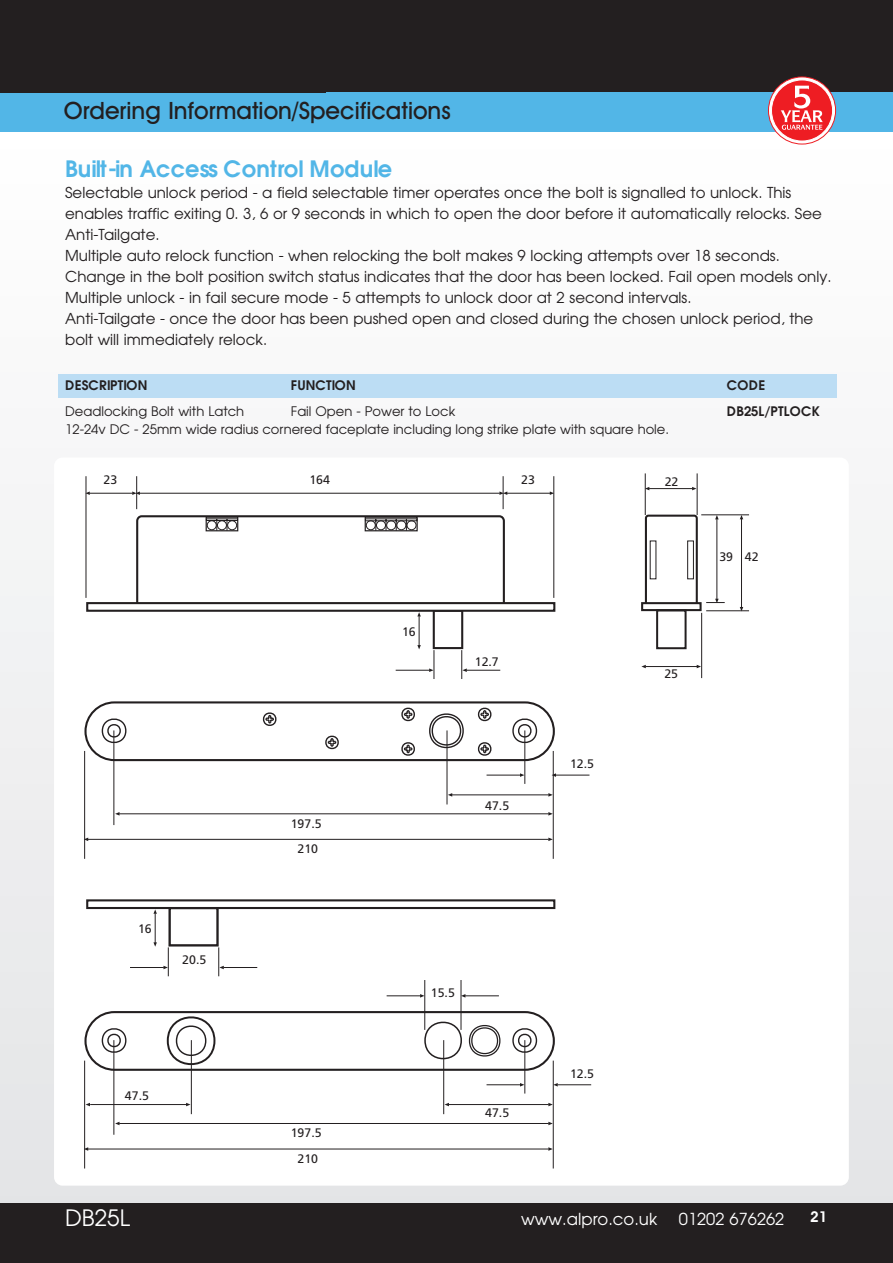
<style>
.page{position:relative;width:893px;height:1263px;background:#fff}
.page>*{position:absolute;margin:0;border:0;box-sizing:border-box;transform-origin:0 0}
.t1{font:500 24px "Avant Garde IT Cby BT";color:#231f20}
.t2{font:600 22.5px "Avant Garde";color:#52b6e7}
.t3{font:22.5px "Avant Garde";color:#fff}
.t4{font:16.5px "Avant Garde";color:#fff}
.t5{font:15px/21px "Avant Garde";color:#231f20}
.t6{font:600 15px "Avant Garde IT Cby BT";color:#fff}
.t7{font:13.2px "Avant Garde";color:#231f20}
.t8{font:600 13.2px "Avant Garde";letter-spacing:.02em;color:#231f20}
.t9{font:12.3px "Frutiger";color:#231f20}
</style>
<div class="page">
<div style="left:0;top:136px;width:893px;height:1127px;background:linear-gradient(to bottom,#fefefe,#e2e3e5)"></div>
<div style="left:0;top:1203px;width:893px;height:60px;background:#231f20"></div>
<div style="left:0;top:0;width:893px;height:93px;background:#231f20"></div>
<div style="left:0;top:93px;width:893px;height:39px;background:#52b6e7"></div>
<div style="left:54px;top:457px;width:795px;height:728px;background:#fff;border-radius:9px"></div>
<hr style="left:466px;top:670px;width:34px;height:1px;background:#231f20">
<svg style="left:461px;top:650px;width:6px;height:29px"></svg>
<hr style="left:396px;top:670px;width:33px;height:1px;background:#231f20">
<svg style="left:429px;top:650px;width:6px;height:29px"></svg>
<div style="left:433px;top:610px;width:30px;height:39px;border:2px solid #231f20"></div>
<div style="left:136px;top:515px;width:369px;height:95px;border:2px solid #231f20;border-radius:5px"></div>
<div style="left:87px;top:603px;width:467px;height:8px;background:#fff"></div>
<div style="left:86px;top:602px;width:469px;height:10px;border:2px solid #231f20"></div>
<hr style="left:140px;top:493px;width:360px;height:1px;background:#231f20">
<hr style="left:419px;top:616px;width:1px;height:30px;background:#231f20">
<hr style="left:223px;top:967px;width:34px;height:1px;background:#231f20">
<svg style="left:218px;top:947px;width:6px;height:29px"></svg>
<hr style="left:130px;top:967px;width:34px;height:1px;background:#231f20">
<svg style="left:163px;top:947px;width:6px;height:29px"></svg>
<div style="left:168px;top:907px;width:51px;height:39px;border:2px solid #231f20"></div>
<div style="left:86px;top:899px;width:469px;height:10px;border:2px solid #231f20"></div>
<hr style="left:155px;top:913px;width:1px;height:30px;background:#231f20">
<svg style="left:153px;top:942px;width:4px;height:5px"></svg>
<svg style="left:153px;top:909px;width:4px;height:5px"></svg>
<hr style="left:503px;top:476px;width:1px;height:33px;background:#231f20">
<hr style="left:553px;top:476px;width:1px;height:122px;background:#231f20">
<hr style="left:136px;top:476px;width:1px;height:33px;background:#231f20">
<hr style="left:86px;top:476px;width:1px;height:122px;background:#231f20">
<hr style="left:89px;top:493px;width:44px;height:1px;background:#231f20">
<svg style="left:85px;top:491px;width:5px;height:4px"></svg>
<svg style="left:132px;top:491px;width:8px;height:4px"></svg>
<hr style="left:507px;top:493px;width:43px;height:1px;background:#231f20">
<svg style="left:499px;top:491px;width:8px;height:4px"></svg>
<svg style="left:550px;top:491px;width:4px;height:4px"></svg>
<div style="left:365px;top:516px;width:53px;height:15px;border:1px solid #231f20"></div>
<svg style="left:365px;top:521px;width:52px;height:10px"></svg>
<div style="left:365px;top:518px;width:52px;height:3px;border:1px solid #231f20"></div>
<div style="left:206px;top:516px;width:32px;height:15px;border:1px solid #231f20"></div>
<svg style="left:206px;top:521px;width:32px;height:10px"></svg>
<div style="left:206px;top:518px;width:32px;height:3px;border:1px solid #231f20"></div>
<div style="left:645px;top:515px;width:53px;height:92px;border:2px solid #231f20;border-radius:3px"></div>
<div style="left:642px;top:603px;width:59px;height:7px;background:#fff"></div>
<div style="left:641px;top:602px;width:61px;height:9px;border:2px solid #231f20"></div>
<hr style="left:741px;top:519px;width:1px;height:88px;background:#231f20">
<svg style="left:740px;top:515px;width:3px;height:4px"></svg>
<hr style="left:717px;top:519px;width:1px;height:80px;background:#231f20">
<svg style="left:715px;top:515px;width:4px;height:4px"></svg>
<hr style="left:645px;top:666px;width:52px;height:1px;background:#231f20">
<hr style="left:649px;top:488px;width:43px;height:1px;background:#231f20">
<hr style="left:701px;top:514px;width:48px;height:1px;background:#231f20">
<hr style="left:645px;top:473px;width:1px;height:42px;background:#231f20">
<hr style="left:701px;top:613px;width:1px;height:65px;background:#231f20">
<hr style="left:706px;top:610px;width:43px;height:1px;background:#231f20">
<svg style="left:706px;top:599px;width:19px;height:4px"></svg>
<div style="left:656px;top:609px;width:31px;height:40px;border:2px solid #231f20"></div>
<hr style="left:697px;top:473px;width:1px;height:42px;background:#231f20">
<svg style="left:649px;top:540px;width:45px;height:40px"></svg>
<div style="left:84px;top:701px;width:471px;height:60px;border:2px solid #231f20;border-radius:29px"></div>
<hr style="left:88px;top:839px;width:461px;height:1px;background:#231f20">
<svg style="left:548px;top:837px;width:5px;height:4px"></svg>
<svg style="left:101px;top:706px;width:437px;height:51px"></svg>
<hr style="left:119px;top:813px;width:430px;height:1px;background:#231f20">
<hr style="left:84px;top:751px;width:1px;height:108px;background:#231f20">
<hr style="left:553px;top:751px;width:1px;height:108px;background:#231f20">
<hr style="left:114px;top:730px;width:1px;height:95px;background:#231f20">
<hr style="left:524px;top:730px;width:1px;height:54px;background:#231f20">
<hr style="left:447px;top:730px;width:1px;height:74px;background:#231f20">
<svg style="left:548px;top:812px;width:5px;height:3px"></svg>
<svg style="left:115px;top:812px;width:5px;height:3px"></svg>
<hr style="left:452px;top:794px;width:97px;height:1px;background:#231f20">
<svg style="left:548px;top:793px;width:5px;height:4px"></svg>
<hr style="left:556px;top:775px;width:33px;height:1px;background:#231f20">
<svg style="left:552px;top:773px;width:4px;height:4px"></svg>
<hr style="left:487px;top:775px;width:33px;height:1px;background:#231f20">
<svg style="left:520px;top:773px;width:4px;height:4px"></svg>
<hr style="left:88px;top:1149px;width:461px;height:1px;background:#231f20">
<svg style="left:548px;top:1147px;width:5px;height:4px"></svg>
<svg style="left:85px;top:1147px;width:3px;height:4px"></svg>
<hr style="left:443px;top:1040px;width:1px;height:74px;background:#231f20">
<hr style="left:424px;top:980px;width:1px;height:50px;background:#231f20">
<hr style="left:461px;top:980px;width:1px;height:50px;background:#231f20">
<hr style="left:524px;top:1040px;width:1px;height:53px;background:#231f20">
<hr style="left:114px;top:1040px;width:1px;height:95px;background:#231f20">
<hr style="left:553px;top:1060px;width:1px;height:108px;background:#231f20">
<hr style="left:84px;top:1060px;width:1px;height:108px;background:#231f20">
<hr style="left:119px;top:1123px;width:430px;height:1px;background:#231f20">
<svg style="left:548px;top:1122px;width:5px;height:3px"></svg>
<svg style="left:115px;top:1122px;width:5px;height:3px"></svg>
<hr style="left:449px;top:1104px;width:100px;height:1px;background:#231f20">
<hr style="left:90px;top:1104px;width:97px;height:1px;background:#231f20">
<svg style="left:548px;top:1103px;width:5px;height:3px"></svg>
<hr style="left:191px;top:1040px;width:1px;height:74px;background:#231f20">
<svg style="left:186px;top:1103px;width:5px;height:3px"></svg>
<hr style="left:557px;top:1084px;width:34px;height:1px;background:#231f20">
<svg style="left:553px;top:1083px;width:5px;height:3px"></svg>
<hr style="left:487px;top:1084px;width:33px;height:1px;background:#231f20">
<hr style="left:465px;top:995px;width:34px;height:1px;background:#231f20">
<hr style="left:387px;top:995px;width:33px;height:1px;background:#231f20">
<svg style="left:101px;top:1009px;width:437px;height:63px"></svg>
<div style="left:58px;top:374px;width:778px;height:24px;background:#bcddf4"></div>
<svg style="left:768px;top:77px;width:68px;height:67px"></svg>
<div style="left:768px;top:77px;width:68px;height:67px;border:1px solid #ee1d23;border-radius:50%"></div>
<div style="left:771px;top:80px;width:62px;height:61px;background:#ee1d23;border-radius:50%"></div>
<div style="left:771px;top:80px;width:62px;height:61px;border:1px solid #fff;border-radius:50%"></div>
<svg style="left:780px;top:86px;width:43px;height:44px"></svg>
<h1 class="t1" style="left:64px;top:102px;width:388px">Ordering Information/Specifications</h1>
<h2 class="t2" style="left:65px;top:156px;width:329px">Built-in Access Control Module</h2>
<p class="t5" style="left:65px;top:182px;width:768px">Selectable unlock period - a field selectable timer operates once the bolt is signalled to unlock. This enables traffic exiting 0. 3, 6 or 9 seconds in which to open the door before it automatically relocks. See Anti-Tailgate.<br>Multiple auto relock function - when relocking the bolt makes 9 locking attempts over 18 seconds.<br>Change in the bolt position switch status indicates that the door has been locked. Fail open models only.<br>Multiple unlock - in fail secure mode - 5 attempts to unlock door at 2 second intervals.<br>Anti-Tailgate - once the door has been pushed open and closed during the chosen unlock period, the bolt will immediately relock.</p>
<p class="t8" style="left:65px;top:377px;width:84px">DESCRIPTION</p>
<p class="t8" style="left:291px;top:377px;width:67px">FUNCTION</p>
<p class="t8" style="left:727px;top:377px;width:40px">CODE</p>
<p class="t7" style="left:65px;top:404px;width:181px">Deadlocking Bolt with Latch</p>
<p class="t7" style="left:291px;top:404px;width:166px">Fail Open - Power to Lock</p>
<p class="t8" style="left:727px;top:404px;width:95px">DB25L/PTLOCK</p>
<p class="t7" style="left:65px;top:422px;width:605px">12-24v DC - 25mm wide radius cornered faceplate including long strike plate with square hole.</p>
<p class="t9" style="left:104px;top:474px;width:15px">23</p>
<p class="t9" style="left:309px;top:474px;width:22px">164</p>
<p class="t9" style="left:521px;top:474px;width:15px">23</p>
<p class="t9" style="left:402px;top:626px;width:15px">16</p>
<p class="t9" style="left:475px;top:657px;width:26px">12.7</p>
<p class="t9" style="left:665px;top:476px;width:15px">22</p>
<p class="t9" style="left:719px;top:552px;width:41px">39 42</p>
<p class="t9" style="left:664px;top:669px;width:15px">25</p>
<p class="t9" style="left:138px;top:924px;width:15px">16</p>
<p class="t9" style="left:182px;top:954px;width:26px">20.5</p>
<p class="t9" style="left:291px;top:818px;width:32px">197.5</p>
<p class="t9" style="left:298px;top:844px;width:22px">210</p>
<p class="t9" style="left:485px;top:800px;width:26px">47.5</p>
<p class="t9" style="left:570px;top:759px;width:26px">12.5</p>
<p class="t9" style="left:431px;top:988px;width:26px">15.5</p>
<p class="t9" style="left:125px;top:1090px;width:26px">47.5</p>
<p class="t9" style="left:291px;top:1128px;width:32px">197.5</p>
<p class="t9" style="left:298px;top:1153px;width:22px">210</p>
<p class="t9" style="left:485px;top:1107px;width:26px">47.5</p>
<p class="t9" style="left:570px;top:1068px;width:26px">12.5</p>
<h2 class="t3" style="left:65px;top:1205px;width:66px">DB25L</h2>
<p class="t4" style="left:521px;top:1209px;width:138px">www.alpro.co.uk</p>
<p class="t4" style="left:679px;top:1209px;width:107px">01202 676262</p>
<p class="t6" style="left:810px;top:1211px;width:19px">21</p>
</div>
